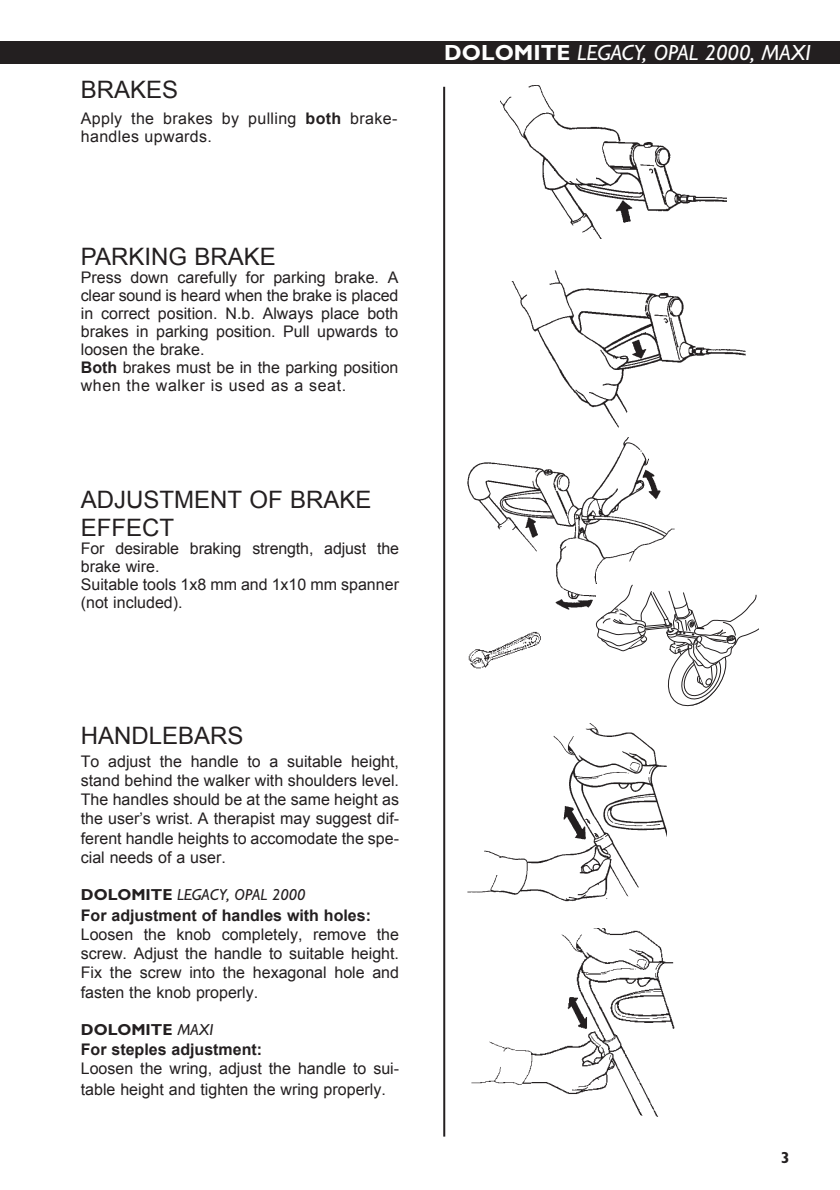
<style>
.page{position:relative;width:840px;height:1190px;background:#fff}
.page>*{position:absolute;margin:0;border:0;box-sizing:border-box;transform-origin:0 0}
.t1{font:24px/28.8px "Arial";color:#231f20}
.t2{font:italic 22px "Gill Sans";color:#fff}
.t3{font:16px/18px "Arial";color:#231f20}
.t4{font:700 16px "Arial";color:#231f20}
.t5{font:16px/18px "Arial";letter-spacing:.02em;color:#231f20}
.t6{font:italic 16px "Gill Sans";color:#231f20}
.t7{font:700 16px "Gill Sans";color:#231f20}
.t8{font:700 condensed 16px "Gill Sans";color:#231f20}
.s1{font-weight:700}
.s2{font-weight:700;font-style:normal}
.s3{font-weight:400;font-style:italic}
</style>
<div class="page">
<div style="left:0;top:42px;width:839px;height:22px;background:#231f20"></div>
<hr style="left:443px;top:87px;width:2px;height:1050px;background:#231f20">
<img style="left:467px;top:448px;width:207px;height:162px">
<img style="left:467px;top:724px;width:200px;height:178px">
<img style="left:471px;top:928px;width:204px;height:189px">
<img style="left:500px;top:85px;width:226px;height:154px">
<img style="left:511px;top:270px;width:234px;height:169px">
<div style="left:604px;top:895px;width:30px;height:15px;background:#fff;border-radius:50%"></div>
<div style="left:469px;top:577px;width:72px;height:55px;background:#fff;border-radius:28px"></div>
<svg style="left:596px;top:584px;width:162px;height:123px"></svg>
<img style="left:469px;top:631px;width:72px;height:38px">
<h1 class="t1" style="left:81px;top:75px;width:99px">BRAKES</h1>
<p class="t5" style="left:81px;top:109px;width:318px">Apply the brakes by pulling <span class="s1">both</span> brake&shy;handles upwards.</p>
<h1 class="t1" style="left:81px;top:242px;width:196px">PARKING BRAKE</h1>
<p class="t3" style="left:81px;top:268px;width:319px">Press down carefully for parking brake. A clear sound is heard when the brake is placed in correct position. N.b. Always place both brakes in parking position. Pull upwards to loosen the brake.<br><span class="s1">Both</span> brakes must be in the parking position when the walker is used as a seat.</p>
<h1 class="t1" style="left:81px;top:485px;width:292px">ADJUSTMENT OF BRAKE<br>EFFECT</h1>
<p class="t3" style="left:81px;top:540px;width:320px">For desirable braking strength, adjust the brake wire.<br>Suitable tools 1x8 mm and 1x10 mm spanner (not included).</p>
<h1 class="t1" style="left:81px;top:721px;width:164px">HANDLEBARS</h1>
<p class="t3" style="left:81px;top:752px;width:320px;line-height:19.2px;text-align:justify">To adjust the handle to a suitable height, stand behind the walker with shoulders level.<br>The handles should be at the same height as the user’s wrist. A therapist may suggest dif&shy;ferent handle heights to accomodate the spe&shy;cial needs of a user.</p>
<p class="t6" style="left:81px;top:889px;width:226px"><span class="s2">DOLOMITE</span> LEGACY, OPAL 2000</p>
<p class="t4" style="left:81px;top:906px;width:292px">For adjustment of handles with holes:</p>
<p class="t3" style="left:81px;top:925px;width:320px;line-height:19.2px;text-align:justify">Loosen the knob completely, remove the screw. Adjust the handle to suitable height.<br>Fix the screw into the hexagonal hole and fasten the knob properly.</p>
<p class="t7" style="left:81px;top:1024px;width:134px">DOLOMITE <span class="s3">MAXI</span></p>
<p class="t4" style="left:81px;top:1041px;width:183px">For steples adjustment:</p>
<p class="t3" style="left:81px;top:1059px;width:320px;line-height:20.6px">Loosen the wring, adjust the handle to sui&shy;table height and tighten the wring properly.</p>
<h2 class="t2" style="left:444px;top:45px;width:368px"><span class="s2">DOLOMITE</span> LEGACY, OPAL 2000, MAXI</h2>
<p class="t8" style="left:781px;top:1153px;width:10px">3</p>
</div>
